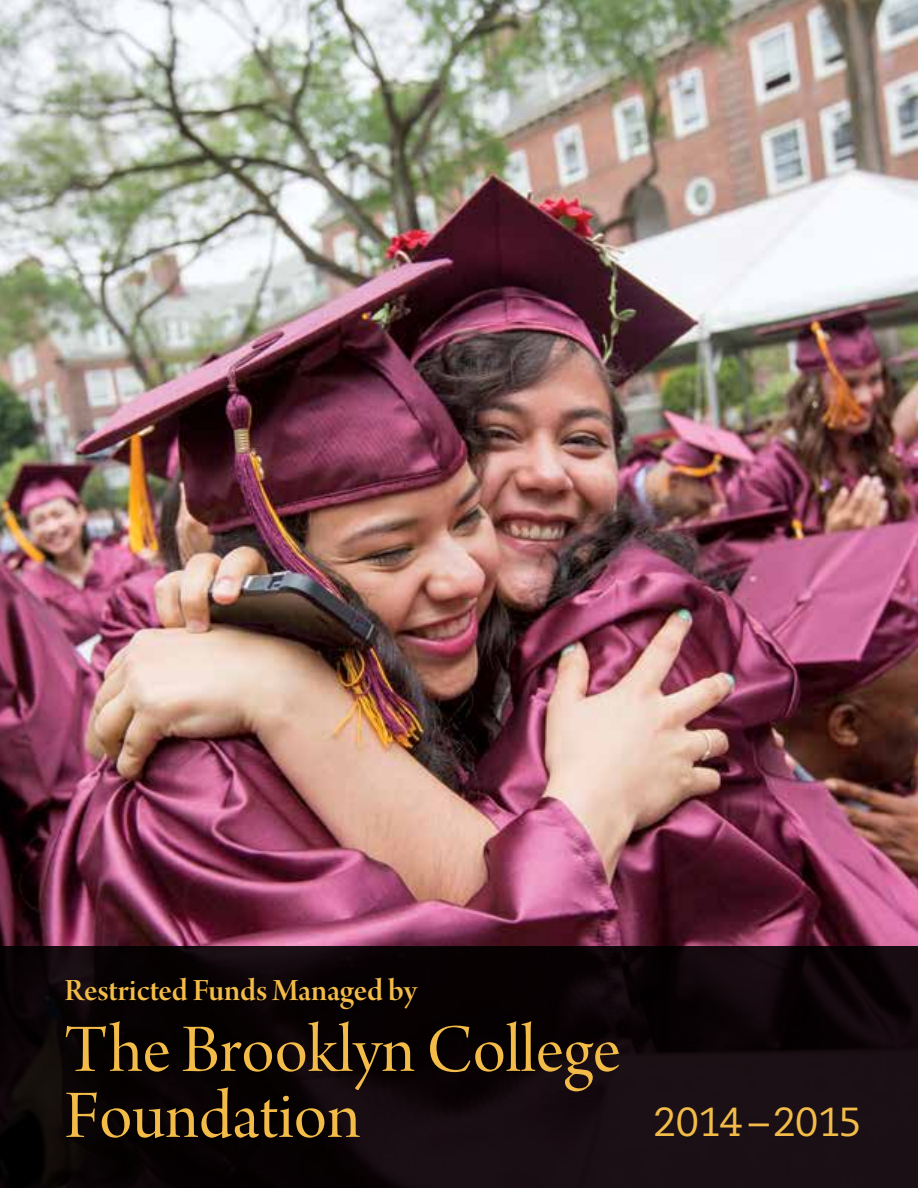
<style>
.page{position:relative;width:918px;height:1188px;background:#fff}
.page>*{position:absolute;margin:0;border:0;box-sizing:border-box;transform-origin:0 0}
.t1{font:72px/66px "Arno Pro Display";color:#f3bc48}
.t2{font:40.5px "Caecilia LT Std";color:#f3bc48}
.t3{font:33px "Arno Pro Smbd Display";letter-spacing:-.005em;color:#f3bc48}
</style>
<div class="page">
<img style="left:0;top:0;width:918px;height:946px">
<svg style="left:0;top:946px;width:918px;height:242px;background:#0e0609"></svg>
<p class="t3" style="left:64px;top:972px;width:354px">Restricted Funds Managed by</p>
<p class="t1" style="left:64px;top:1021px;width:557px">The Brooklyn College<br>Foundation</p>
<p class="t2" style="left:654px;top:1099px;width:209px">2014 – 2015</p>
</div>
